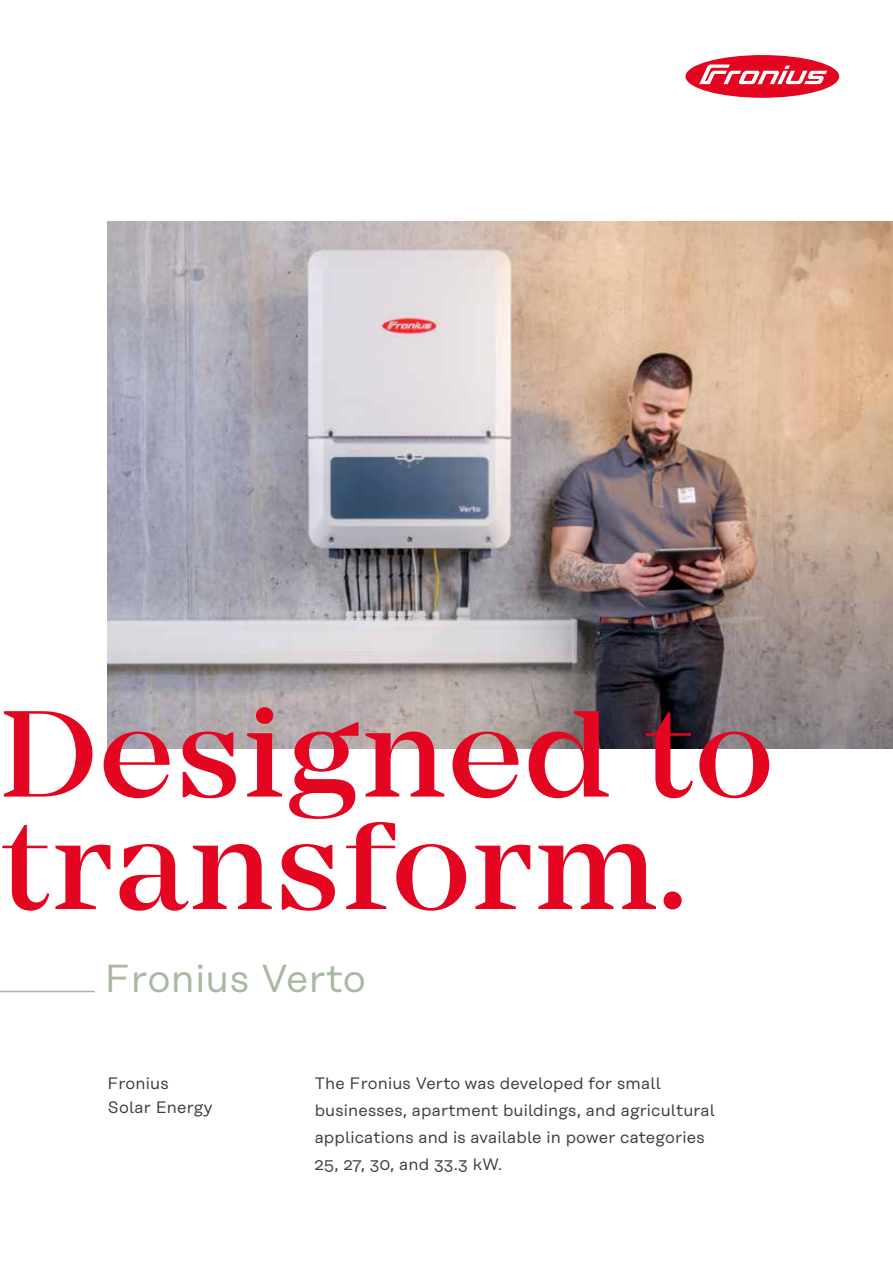
<style>
.page{position:relative;width:893px;height:1263px;background:#fff}
.page>*{position:absolute;margin:0;border:0;box-sizing:border-box;transform-origin:0 0}
.t1{font:500 127.5px/112.5px "Mirador";letter-spacing:.01em;color:#e40521}
.t2{font:39px "Rational Text";letter-spacing:.01em;color:#a9b8a2}
.t3{font:16.5px/27px "Rational Text";letter-spacing:.01em;color:#3c3c3b}
</style>
<div class="page">
<img style="left:107px;top:221px;width:786px;height:527px">
<hr style="left:0;top:991px;width:95px;height:1px;background:#a9b8a2">
<div style="left:685px;top:55px;width:154px;height:43px;background:#e40521;border-radius:50%"></div>
<svg style="left:699px;top:65px;width:128px;height:19px"></svg>
<h1 class="t1" style="left:0;top:699px;width:775px">Designed to transform.</h1>
<h2 class="t2" style="left:105px;top:956px;width:263px">Fronius Verto</h2>
<p class="t3" style="left:107px;top:1071px;width:106px;line-height:24px">Fronius<br>Solar Energy</p>
<p class="t3" style="left:315px;top:1070px;width:402px">The Fronius Verto was developed for small businesses, apartment buildings, and agricultural applications and is available in power categories 25, 27, 30, and 33.3 kW.</p>
</div>
